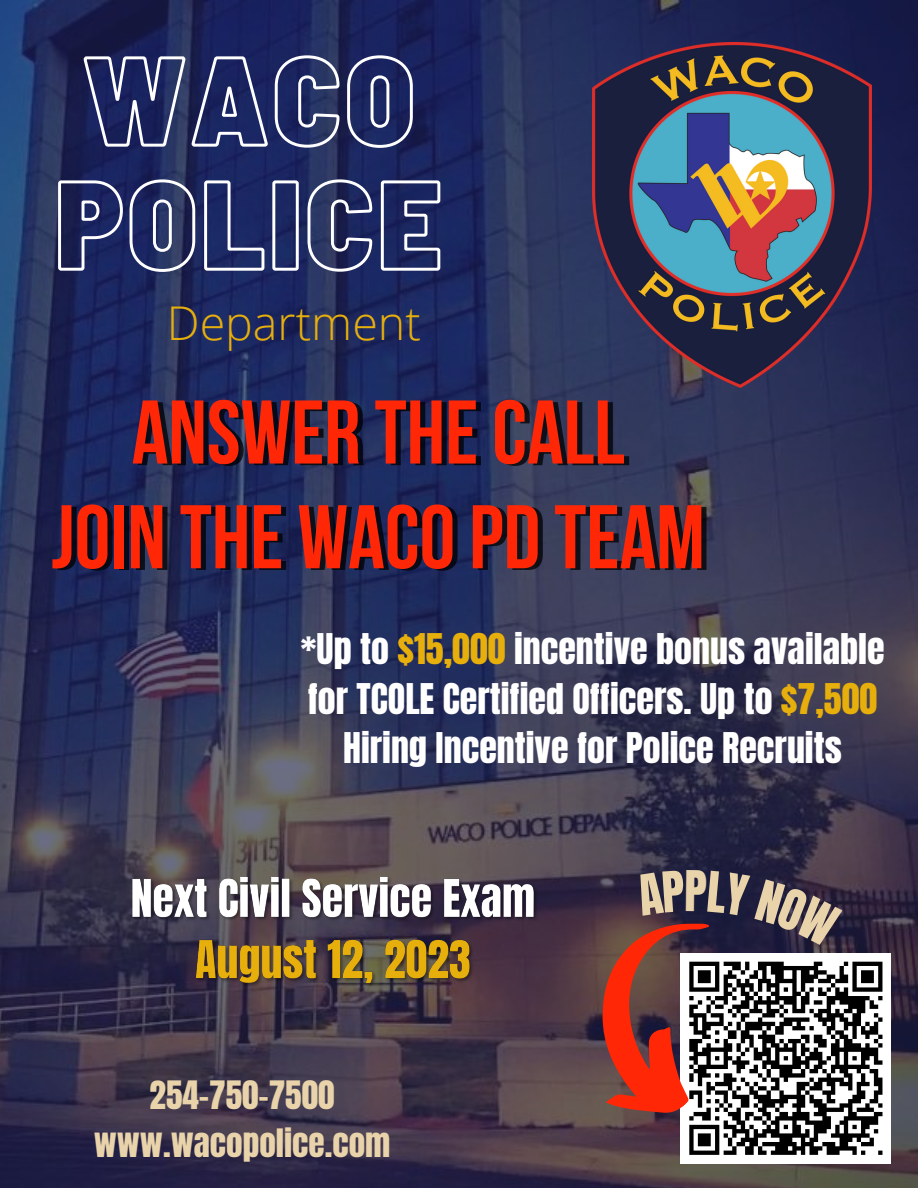
<style>
.page{position:relative;width:918px;height:1188px;background:#fff}
.page>*{position:absolute;margin:0;border:0;box-sizing:border-box;transform-origin:0 0}
.t1{font:700 90.15px "Bebas Neue";color:#ff2706}
.t2{font:300 46.5px "Open Sans";color:#e7af0c}
.t3{font:36px/49.5px "Anton";color:#fff;text-align:center}
.t4{font:33.3px "Anton";color:#e9d3aa}
.s1{color:#e7af0c}
</style>
<div class="page">
<img style="left:0;top:0;width:918px;height:1188px">
<div style="left:681px;top:953px;width:210px;height:210px;background:#fff"></div>
<svg style="left:689px;top:961px;width:194px;height:194px"></svg>
<img style="left:593px;top:43px;width:279px;height:344px">
<svg style="left:82px;top:54px;width:332px;height:95px;background:#3e4775"></svg>
<svg style="left:57px;top:178px;width:385px;height:95px;background:#404977"></svg>
<img style="left:127px;top:864px;width:416px;height:135px">
<svg style="left:541px;top:895px;width:244px;height:248px"></svg>
<svg style="left:636px;top:870px;width:207px;height:77px;background:#30233b"></svg>
<p class="t2" style="left:167px;top:291px;width:256px">Department</p>
<p class="t1" style="left:132px;top:396px;width:494px">ANSWER THECALL</p>
<p class="t1" style="left:52px;top:501px;width:655px">JOIN THE WACOPD TEAM</p>
<p class="t3" style="left:300px;top:625px;width:586px">*Up to <span class="s1">$15,000</span> incentive bonus available for TCOLE Certified Officers. Up to <span class="s1">$7,500<br></span>Hiring Incentive for Police Recruits</p>
<p class="t4" style="left:150px;top:1071px;width:186px">254-750-7500</p>
<p class="t4" style="left:94px;top:1119px;width:298px">www.wacopolice.com</p>
</div>
